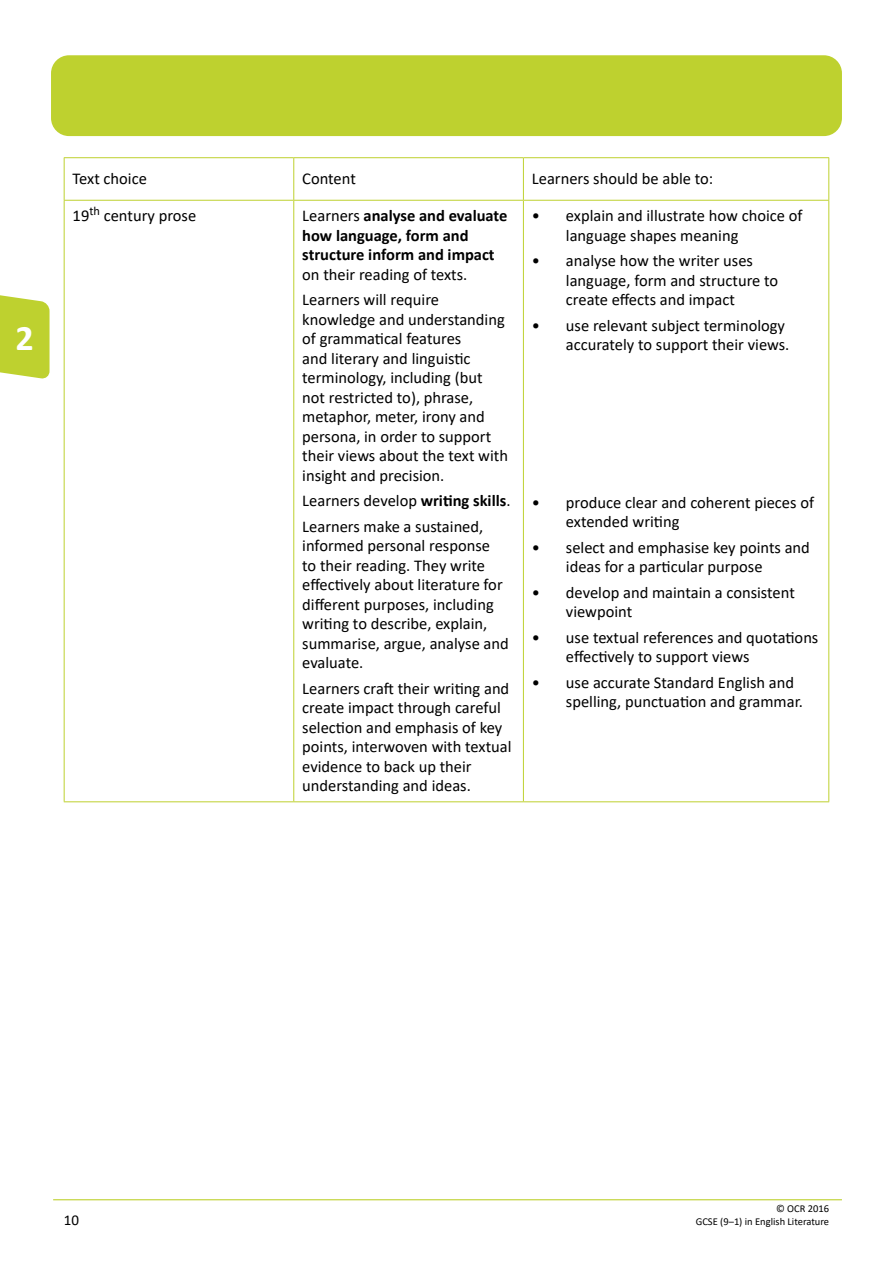
<style>
.page{position:relative;width:893px;height:1263px;background:#fff}
.page>*{position:absolute;margin:0;border:0;box-sizing:border-box;transform-origin:0 0}
.t1{font:700 36px "Calibri";color:#fff}
.TableText{font:16.5px/19.5px "Calibri";color:#000}
.TableText-2{font:700 16.5px/19.5px "Calibri";color:#000}
.t2{font:15px "Calibri";color:#000}
.t3{font:10.5px "Calibri";color:#000}
.s1{font-weight:400}
.s2{font-weight:700}
</style>
<div class="page">
<hr style="left:53px;top:1199px;width:789px;height:1px;background:#bed12f">
<div style="left:51px;top:55px;width:791px;height:81px;background:#bed12f;border-radius:18px"></div>
<svg style="left:0;top:295px;width:50px;height:84px"></svg>
<hr style="left:293px;top:158px;width:1px;height:42px;background:#bed12f">
<hr style="left:523px;top:158px;width:1px;height:42px;background:#bed12f">
<hr style="left:64px;top:200px;width:230px;height:1px;background:#bed12f">
<hr style="left:294px;top:200px;width:229px;height:1px;background:#bed12f">
<hr style="left:293px;top:201px;width:1px;height:600px;background:#bed12f">
<hr style="left:523px;top:200px;width:306px;height:1px;background:#bed12f">
<hr style="left:523px;top:201px;width:1px;height:600px;background:#bed12f">
<hr style="left:64px;top:157px;width:230px;height:1px;background:#bed12f">
<hr style="left:64px;top:158px;width:1px;height:42px;background:#bed12f">
<hr style="left:294px;top:157px;width:229px;height:1px;background:#bed12f">
<hr style="left:523px;top:157px;width:306px;height:1px;background:#bed12f">
<hr style="left:828px;top:158px;width:1px;height:42px;background:#bed12f">
<hr style="left:64px;top:201px;width:1px;height:600px;background:#bed12f">
<hr style="left:828px;top:201px;width:1px;height:600px;background:#bed12f">
<hr style="left:64px;top:801px;width:230px;height:1px;background:#bed12f">
<hr style="left:294px;top:801px;width:229px;height:1px;background:#bed12f">
<hr style="left:523px;top:801px;width:306px;height:1px;background:#bed12f">
<h1 class="t1" style="left:16px;top:312px;width:20px">2</h1>
<p class="TableText" style="left:73px;top:168px;width:76px">Text choice</p>
<p class="TableText" style="left:302px;top:168px;width:55px">Content</p>
<p class="TableText" style="left:532px;top:168px;width:183px">Learners should be able to:</p>
<p class="TableText" style="left:73px;top:205px;width:125px">19<sup>th</sup> century prose</p>
<p class="TableText-2" style="left:302px;top:206px;width:207px"><span class="s1">Learners</span> analyse and evaluate how language, form and structure inform and impact <span class="s1">on their reading of texts.</span></p>
<p class="TableText" style="left:302px;top:289px;width:207px">Learners will require knowledge and understanding of grammatical features<br>and literary and linguistic terminology, including (but not restricted to), phrase, metaphor, meter, irony and persona, in order to support their views about the text with insight and precision.</p>
<p class="TableText" style="left:302px;top:490px;width:210px">Learners develop <span class="s2">writing skills</span>.</p>
<p class="TableText" style="left:302px;top:516px;width:208px">Learners make a sustained, informed personal response<br>to their reading. They write effectively about literature for different purposes, including writing to describe, explain, summarise, argue, analyse and evaluate.</p>
<p class="TableText" style="left:302px;top:678px;width:211px">Learners craft their writing and create impact through careful selection and emphasis of key points, interwoven with textual evidence to back up their understanding and ideas.</p>
<p class="TableText" style="left:566px;top:205px;width:238px;text-indent:-34px">• explain and illustrate how choice of language shapes meaning</p>
<p class="TableText" style="left:566px;top:250px;width:214px;text-indent:-34px">• analyse how the writer uses language, form and structure to create effects and impact</p>
<p class="TableText" style="left:532px;top:315px;width:259px;text-align:right">• use relevant subject terminology accurately to support their views.</p>
<p class="TableText" style="left:566px;top:492px;width:250px;text-indent:-34px">• produce clear and coherent pieces of extended writing</p>
<p class="TableText" style="left:566px;top:537px;width:246px;text-indent:-34px">• select and emphasise key points and ideas for a particular purpose</p>
<p class="TableText" style="left:566px;top:582px;width:230px;text-indent:-34px">• develop and maintain a consistent viewpoint</p>
<p class="TableText" style="left:566px;top:627px;width:254px;text-indent:-34px">• use textual references and quotations effectively to support views</p>
<p class="TableText" style="left:566px;top:672px;width:238px;text-indent:-34px">• use accurate Standard English and spelling, punctuation and grammar.</p>
<p class="t3" style="left:776px;top:1201px;width:55px">© OCR 2016</p>
<p class="t2" style="left:64px;top:1209px;width:17px">10</p>
<p class="t3" style="left:696px;top:1214px;width:135px">GCSE (9–1) in English Literature</p>
</div>
